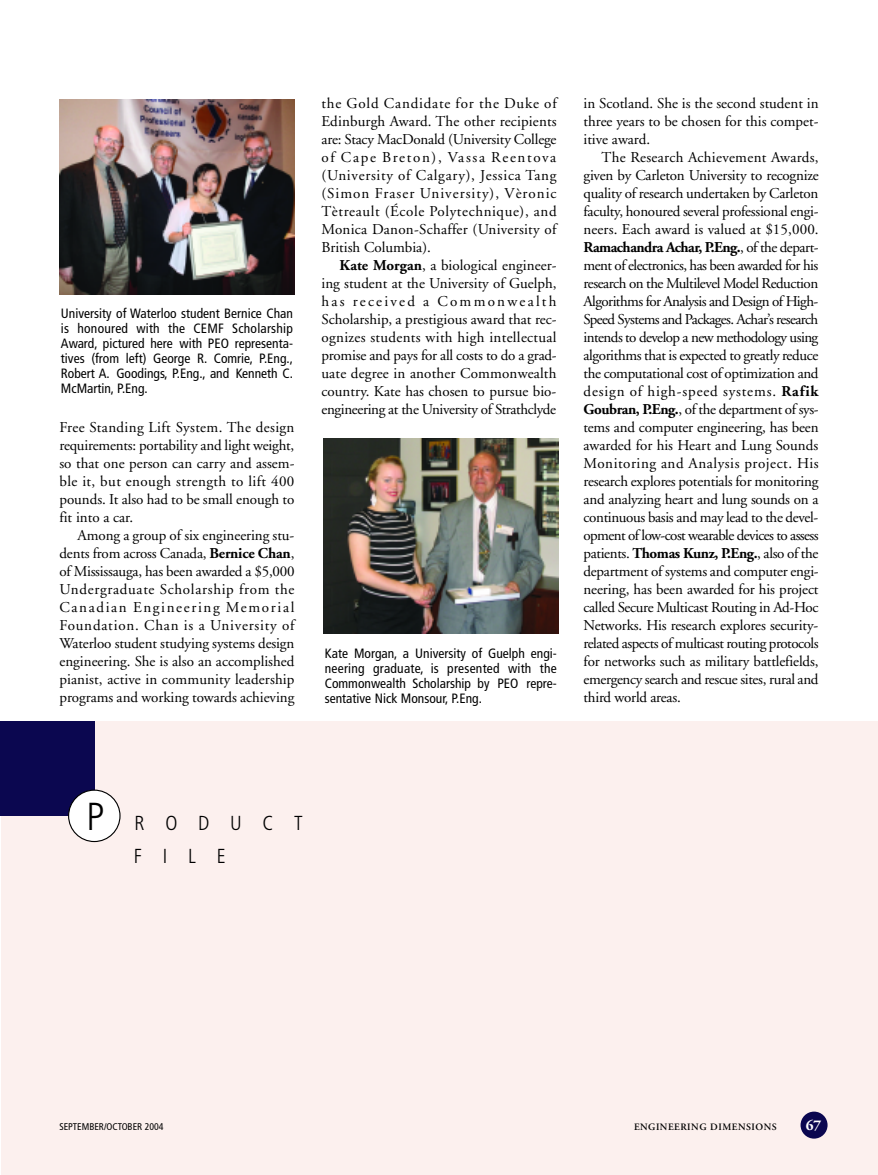
<style>
.page{position:relative;width:878px;height:1175px;background:#fff}
.page>*{position:absolute;margin:0;border:0;box-sizing:border-box;transform-origin:0 0}
.t1{font:300 condensed 20.25px/33px "Frutiger";letter-spacing:1.025em;color:#000}
.t2{font:15px/18px "Adobe Garamond";color:#000;text-align:justify}
.t3{font:700 15px "Adobe Garamond";color:#fff}
.t4{font:condensed 13.5px/15px "Frutiger";color:#000;text-align:justify}
.t5{font:condensed 9.75px "Frutiger";color:#000}
.t6{font:600 9.75px "Adobe Garamond";letter-spacing:.05em;color:#000}
.s1{font-weight:700}
.s2{font-size:39px}
</style>
<div class="page">
<div style="left:1px;top:721px;width:877px;height:453px;background:#fcf0ee"></div>
<div style="left:0;top:721px;width:94px;height:95px;background:#0b0750"></div>
<svg style="left:68px;top:789px;width:52px;height:53px"></svg>
<img style="left:323px;top:438px;width:235px;height:195px">
<div style="left:800px;top:1111px;width:27px;height:27px;background:#0b0750;border-radius:50%"></div>
<img style="left:59px;top:99px;width:235px;height:195px">
<p class="t4" style="left:61px;top:307px;width:233px">University of Waterloo student Bernice Chan is honoured with the CEMF Scholarship Award, pictured here with PEO representa&shy;tives (from left) George R. Comrie, P.Eng., Robert A. Goodings, P.Eng., and Kenneth C.<br>McMartin, P.Eng.</p>
<p class="t2" style="left:59px;top:420px;width:236px">Free Standing Lift System. The design requirements: portability and light weight, so that one person can carry and assem&shy;ble it, but enough strength to lift 400 pounds. It also had to be small enough to fit into a car.</p>
<p class="t2" style="left:59px;top:528px;width:237px;text-indent:18px">Among a group of six engineering stu&shy;dents from across Canada, <span class="s1">Bernice Chan</span>, of Mississauga, has been awarded a $5,000<br>Undergraduate Scholarship from the Canadian Engineering Memorial Foundation. Chan is a University of Waterloo student studying systems design engineering. She is also an accomplished pianist, active in community leadership programs and working towards achieving</p>
<p class="t2" style="left:321px;top:96px;width:237px">the Gold Candidate for the Duke of Edinburgh Award. The other recipients are: Stacy MacDonald (University College of Cape Breton), Vassa Reentova (University of Calgary), Jessica Tang (Simon Fraser University), Vèronic Tètreault (École Polytechnique), and Monica Danon-Schaffer (University of British Columbia).</p>
<p class="t2" style="left:321px;top:258px;width:237px;text-indent:18px"><span class="s1">Kate Morgan</span>, a biological engineer&shy;ing student at the University of Guelph, has received a Commonwealth Scholarship, a prestigious award that rec&shy;ognizes students with high intellectual promise and pays for all costs to do a grad&shy;uate degree in another Commonwealth country. Kate has chosen to pursue bio&shy;engineering at the University of Strathclyde</p>
<p class="t4" style="left:325px;top:646px;width:233px">Kate Morgan, a University of Guelph engi&shy;neering graduate, is presented with the Commonwealth Scholarship by PEO repre&shy;sentative Nick Monsour, P.Eng.</p>
<p class="t2" style="left:583px;top:96px;width:236px">in Scotland. She is the second student in three years to be chosen for this compet&shy;itive award.</p>
<p class="t2" style="left:583px;top:150px;width:237px;text-indent:18px">The Research Achievement Awards, given by Carleton University to recognize quality of research undertaken by Carleton faculty, honoured several professional engi&shy;neers. Each award is valued at $15,000.<br><span class="s1">Ramachandra Achar, P.Eng.</span>, of the depart&shy;ment of electronics, has been awarded for his research on the Multilevel Model Reduction Algorithms for Analysis and Design of High-Speed Systems and Packages. Achar’s research intends to develop a new methodology using algorithms that is expected to greatly reduce the computational cost of optimization and design of high-speed systems. <span class="s1">Rafik Goubran, P.Eng.</span>, of the department of sys&shy;tems and computer engineering, has been awarded for his Heart and Lung Sounds Monitoring and Analysis project. His research explores potentials for monitoring and analyzing heart and lung sounds on a continuous basis and may lead to the devel&shy;opment of low-cost wearable devices to assess patients. <span class="s1">Thomas Kunz, P.Eng.</span>, also of the department of systems and computer engi&shy;neering, has been awarded for his project called Secure Multicast Routing in Ad-Hoc Networks. His research explores security&shy;related aspects of multicast routing protocols for networks such as military battlefields, emergency search and rescue sites, rural and third world areas.</p>
<h1 class="t1" style="left:134px;top:807px;width:170px;text-indent:-47px"><span class="s2">P</span> RODUCT<br>FILE</h1>
<p class="t5" style="left:59px;top:1122px;width:106px">SEPTEMBER/OCTOBER 2004</p>
<p class="t6" style="left:634px;top:1122px;width:144px">ENGINEERING DIMENSIONS</p>
<p class="t3" style="left:805px;top:1118px;width:17px">67</p>
</div>
